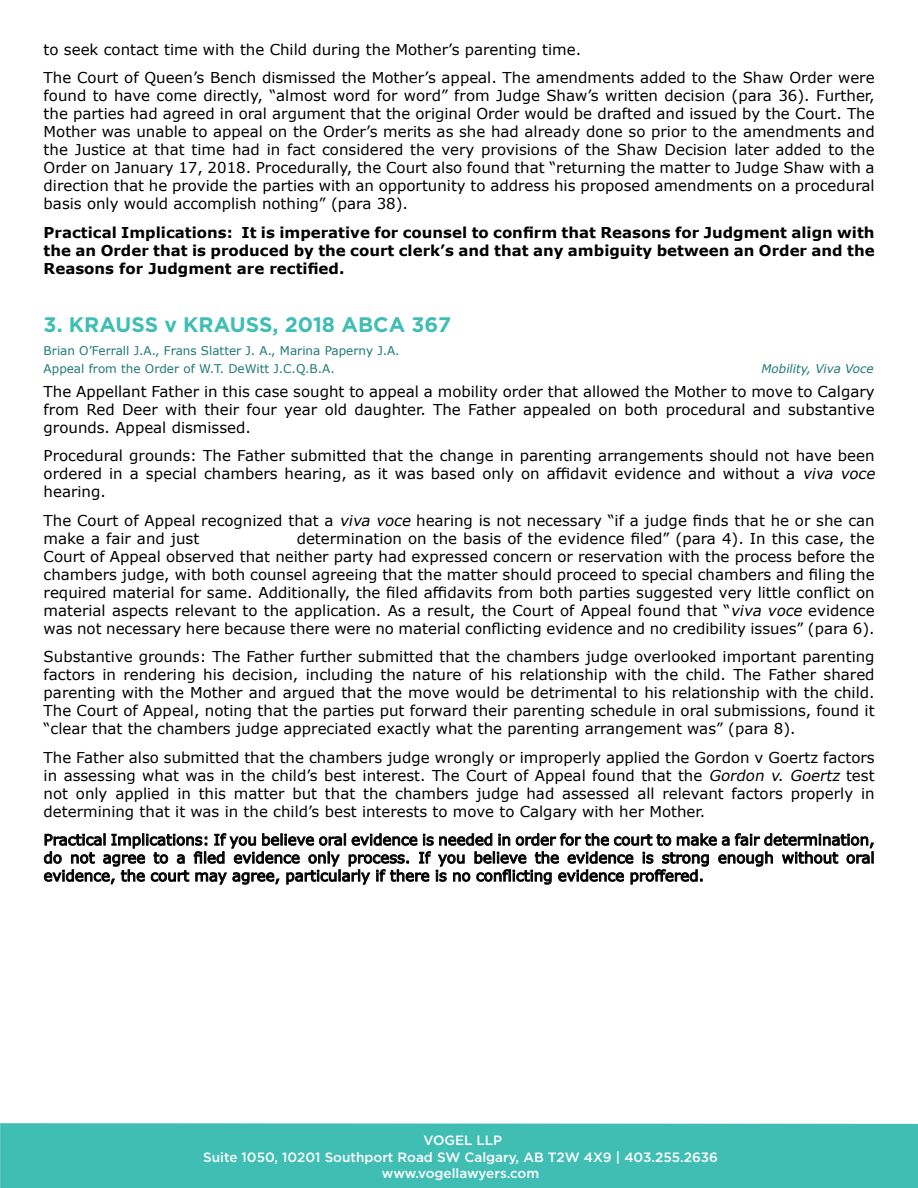
<style>
.page{position:relative;width:918px;height:1188px;background:#fff}
.page>*{position:absolute;margin:0;border:0;box-sizing:border-box;transform-origin:0 0}
.t1{font:700 21px "Gotham";color:#40beb4}
.t2{font:15px/18px "Verdana";color:#000;text-align:justify}
.t3{font:700 15px/18px "Verdana";color:#000;text-align:justify}
.t4{font:500 13.5px/16.2px "Gotham";color:#fff;text-align:center}
.t5{font:12px/18px "Verdana";color:#1f7a73}
.t6{font:italic 12px "Verdana";color:#1f7a73}
.s1{font-style:italic}
</style>
<div class="page">
<div style="left:0;top:1123px;width:918px;height:65px;background:#40beb4"></div>
<svg style="left:44px;top:833px;width:830px;height:52px"></svg>
<p class="t2" style="left:44px;top:35px;width:833px;line-height:28.5px">to seek contact time with the Child during the Mother’s parenting time.<br>The Court of Queen’s Bench dismissed the Mother’s appeal. The amendments added to the Shaw Order were</p>
<p class="t2" style="left:44px;top:87px;width:833px">found to have come directly, “almost word for word” from Judge Shaw’s written decision (para 36). Further, the parties had agreed in oral argument that the original Order would be drafted and issued by the Court. The Mother was unable to appeal on the Order’s merits as she had already done so prior to the amendments and the Justice at that time had in fact considered the very provisions of the Shaw Decision later added to the Order on January 17, 2018. Procedurally, the Court also found that “returning the matter to Judge Shaw with a direction that he provide the parties with an opportunity to address his proposed amendments on a procedural basis only would accomplish nothing” (para 38).</p>
<p class="t3" style="left:44px;top:223px;width:833px">Practical Implications: It is imperative for counsel to confirm that Reasons for Judgment align with the an Order that is produced by the court clerk’s and that any ambiguity between an Order and the Reasons for Judgment are rectified.</p>
<h1 class="t1" style="left:44px;top:311px;width:409px">3. KRAUSS v KRAUSS, 2018 ABCA 367</h1>
<p class="t5" style="left:44px;top:341px;width:357px">Brian O’Ferrall J.A., Frans Slatter J. A., Marina Paperny J.A.<br>Appeal from the Order of W.T. DeWitt J.C.Q.B.A.</p>
<p class="t6" style="left:761px;top:360px;width:117px">Mobility, Viva Voce</p>
<p class="t2" style="left:44px;top:382px;width:833px">The Appellant Father in this case sought to appeal a mobility order that allowed the Mother to move to Calgary from Red Deer with their four year old daughter. The Father appealed on both procedural and substantive grounds. Appeal dismissed.</p>
<p class="t2" style="left:44px;top:447px;width:836px;text-align:left">Procedural grounds: The Father submitted that the change in parenting arrangements should not have been ordered in a special chambers hearing, as it was based only on affidavit evidence and without a <span class="s1">viva voce </span>hearing.</p>
<p class="t2" style="left:44px;top:511px;width:833px">The Court of Appeal recognized that a <span class="s1">viva voce</span> hearing is not necessary “if a judge finds that he or she can make a fair and just</p>
<p class="t2" style="left:44px;top:529px;width:833px;text-indent:253px">determination on the basis of the evidence filed” (para 4). In this case, the Court of Appeal observed that neither party had expressed concern or reservation with the process before the chambers judge, with both counsel agreeing that the matter should proceed to special chambers and filing the required material for same. Additionally, the filed affidavits from both parties suggested very little conflict on material aspects relevant to the application. As a result, the Court of Appeal found that “<span class="s1">viva voce</span> evidence was not necessary here because there were no material conflicting evidence and no credibility issues” (para 6).</p>
<p class="t2" style="left:44px;top:648px;width:833px">Substantive grounds: The Father further submitted that the chambers judge overlooked important parenting factors in rendering his decision, including the nature of his relationship with the child. The Father shared parenting with the Mother and argued that the move would be detrimental to his relationship with the child.<br>The Court of Appeal, noting that the parties put forward their parenting schedule in oral submissions, found it “clear that the chambers judge appreciated exactly what the parenting arrangement was” (para 8).</p>
<p class="t2" style="left:44px;top:748px;width:833px">The Father also submitted that the chambers judge wrongly or improperly applied the Gordon v Goertz factors in assessing what was in the child’s best interest. The Court of Appeal found that the <span class="s1">Gordon v. Goertz</span> test not only applied in this matter but that the chambers judge had assessed all relevant factors properly in determining that it was in the child’s best interests to move to Calgary with her Mother.</p>
<p class="t2" style="left:44px;top:831px;width:833px">Practical Implications: If you believe oral evidence is needed in order for the court to make a fair determination, do not agree to a filed evidence only process. If you believe the evidence is strong enough without oral evidence, the court may agree, particularly if there is no conflicting evidence proffered.</p>
<p class="t4" style="left:203px;top:1132px;width:516px">VOGEL LLP<br>Suite 1050, 10201 Southport Road SW Calgary, AB T2W 4X9 | 403.255.2636 www.vogellawyers.com</p>
</div>
